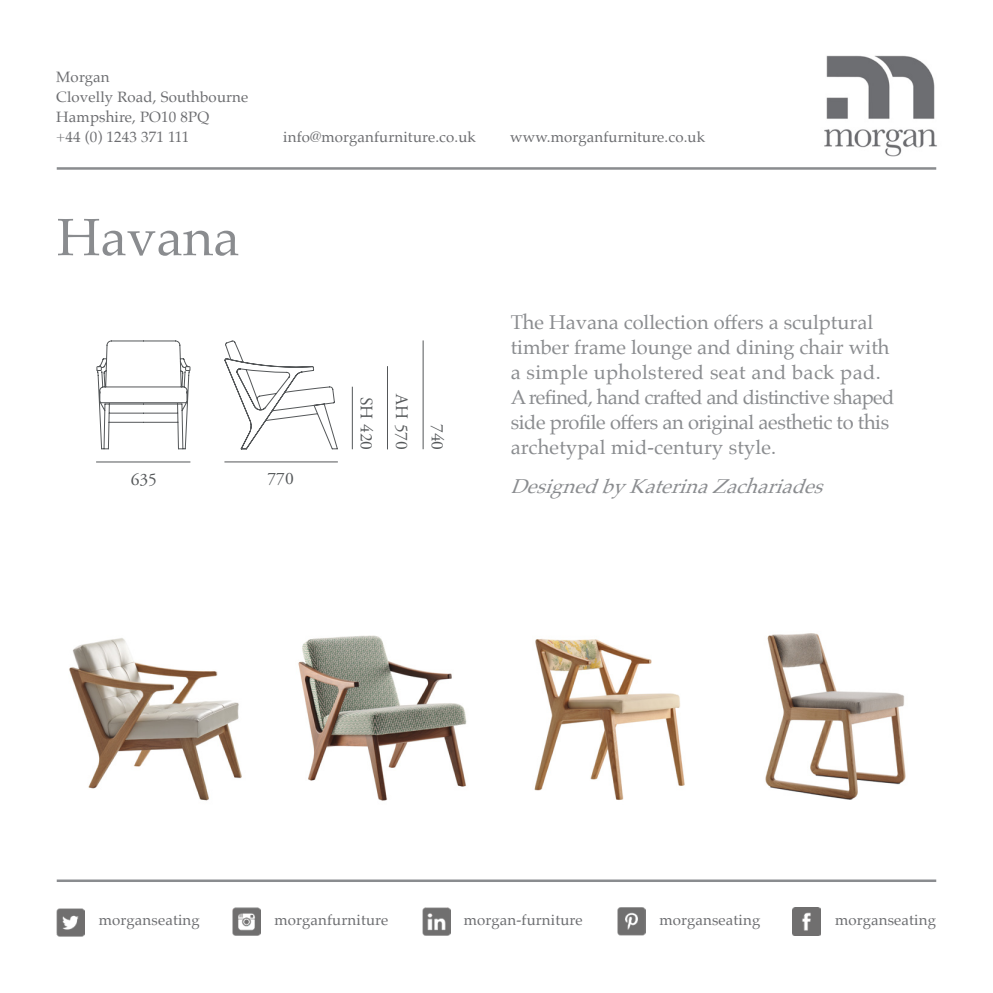
<style>
.page{position:relative;width:993px;height:993px;background:#fff}
.page>*{position:absolute;margin:0;border:0;box-sizing:border-box;transform-origin:0 0}
.t1{font:52.5px "Palatino";color:#8a8c8f}
.t2{font:20px/25px "Palatino";color:#8a8c8f}
.t3{font:italic 20px "Palatino";color:#8a8c8f}
.t4{font:17.5px "Adobe Garamond Pro";color:#545759}
.t5{font:15px/20px "Palatino";letter-spacing:.01em;color:#6c6d70}
</style>
<div class="page">
<img style="left:824px;top:55px;width:113px;height:115px">
<hr style="left:57px;top:167px;width:878px;height:3px;background:#8a8c8f">
<hr style="left:57px;top:879px;width:878px;height:2px;background:#8a8c8f">
<img style="left:57px;top:908px;width:28px;height:27px">
<img style="left:617px;top:907px;width:28px;height:28px">
<img style="left:792px;top:907px;width:28px;height:28px">
<img style="left:422px;top:907px;width:28px;height:28px">
<img style="left:232px;top:907px;width:28px;height:28px">
<img style="left:298px;top:635px;width:169px;height:166px">
<img style="left:69px;top:638px;width:173px;height:163px">
<img style="left:534px;top:639px;width:151px;height:161px">
<img style="left:765px;top:633px;width:141px;height:167px">
<hr style="left:96px;top:461px;width:94px;height:1px;background:#545759">
<hr style="left:224px;top:461px;width:114px;height:1px;background:#545759">
<hr style="left:352px;top:386px;width:1px;height:63px;background:#545759">
<hr style="left:422px;top:340px;width:1px;height:109px;background:#545759">
<svg style="left:96px;top:340px;width:242px;height:109px"></svg>
<hr style="left:387px;top:366px;width:1px;height:83px;background:#545759">
<p class="t5" style="left:56px;top:67px;width:193px">Morgan<br>Clovelly Road, Southbourne</p>
<p class="t5" style="left:56px;top:107px;width:154px">Hampshire, PO10 8PQ</p>
<p class="t5" style="left:56px;top:127px;width:134px">+44 (0) 1243 371 111</p>
<p class="t5" style="left:283px;top:127px;width:194px">info@morganfurniture.co.uk</p>
<p class="t5" style="left:510px;top:127px;width:196px">www.morganfurniture.co.uk</p>
<p class="t1" style="left:57px;top:194px;width:184px">Havana</p>
<p class="t4" style="left:131px;top:468px;width:28px">635</p>
<p class="t4" style="left:267px;top:468px;width:28px">770</p>
<p class="t4" style="left:376px;top:396px;width:55px;rotate:90deg">SH 420</p>
<p class="t4" style="left:412px;top:394px;width:57px;rotate:90deg">AH 570</p>
<p class="t4" style="left:448px;top:423px;width:28px;rotate:90deg">740</p>
<p class="t2" style="left:510px;top:309px;width:385px">The Havana collection offers a sculptural timber frame lounge and dining chair with a simple upholstered seat and back pad.<br>A refined, hand crafted and distinctive shaped side profile offers an original aesthetic to this archetypal mid-century style.</p>
<p class="t3" style="left:510px;top:469px;width:325px">DesignedbyKaterinaZachariades</p>
<p class="t5" style="left:99px;top:909px;width:102px">morganseating</p>
<p class="t5" style="left:274px;top:909px;width:115px">morganfurniture</p>
<p class="t5" style="left:463px;top:909px;width:120px">morgan-furniture</p>
<p class="t5" style="left:659px;top:909px;width:102px">morganseating</p>
<p class="t5" style="left:834px;top:909px;width:102px">morganseating</p>
</div>
